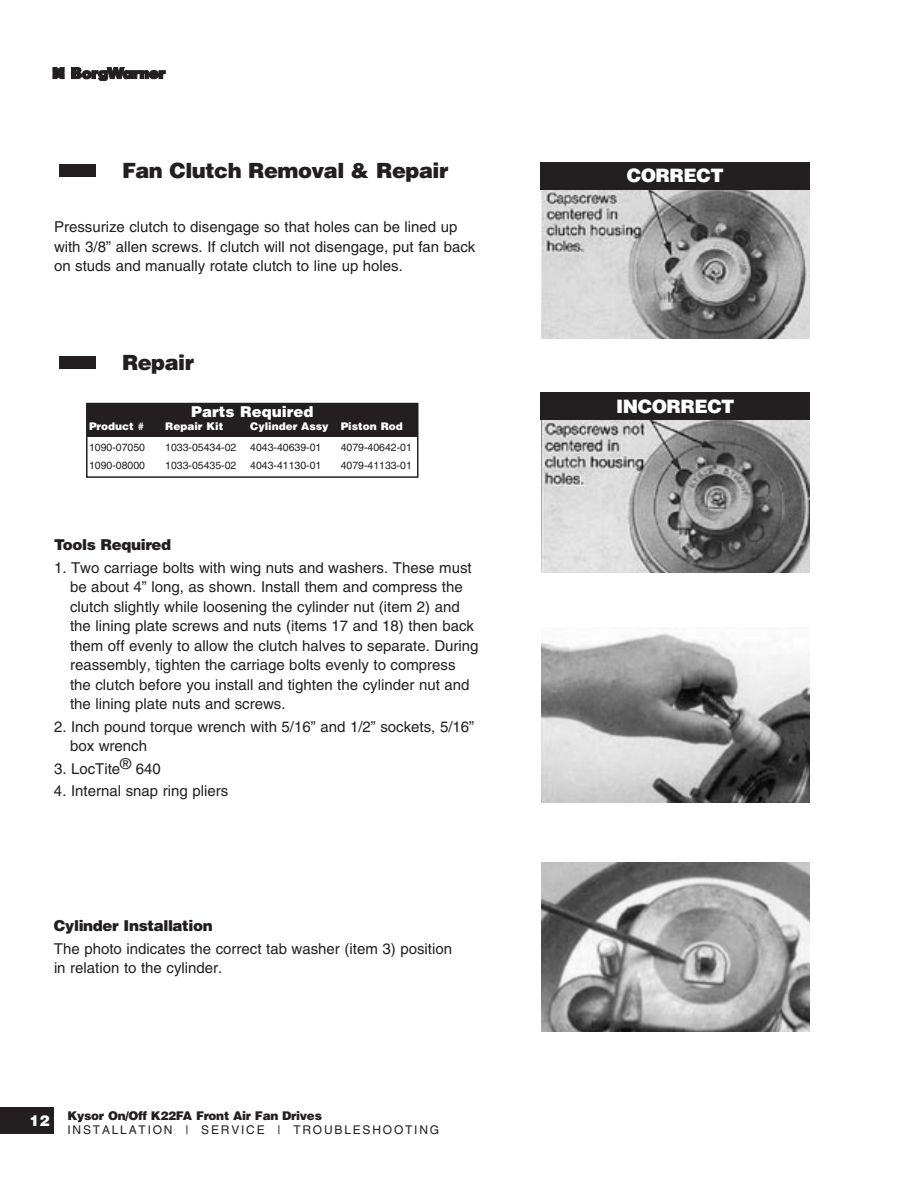
<style>
.page{position:relative;width:918px;height:1188px;background:#fff}
.page>*{position:absolute;margin:0;border:0;box-sizing:border-box;transform-origin:0 0}
.t1{font:900 21px "Helvetica LT Std";letter-spacing:-.025em;color:#231f20}
.t2{font:900 18.45px "Helvetica LT Std";letter-spacing:-.025em;color:#fff}
.t3{font:15px/19.5px "Helvetica LT Std";color:#231f20}
.t4{font:900 15px "Helvetica LT Std";letter-spacing:-.025em;color:#231f20}
.t5{font:900 15px "Helvetica LT Std";color:#fff}
.t6{font:12px "Helvetica LT Std";letter-spacing:.15em;color:#231f20}
.t7{font:900 12px "Helvetica LT Std";letter-spacing:-.025em;color:#231f20}
.t8{font:10.5px "Helvetica LT Std";color:#231f20}
.t9{font:900 10.5px "Helvetica LT Std";color:#fff}
</style>
<div class="page">
<svg style="left:71px;top:67px;width:94px;height:14px"></svg>
<svg style="left:53px;top:67px;width:11px;height:12px"></svg>
<div style="left:0;top:1107px;width:54px;height:27px;background:#231f20"></div>
<img style="left:541px;top:629px;width:269px;height:173px">
<img style="left:541px;top:863px;width:269px;height:169px">
<img style="left:541px;top:189px;width:269px;height:149px">
<div style="left:541px;top:162px;width:269px;height:27px;background:#231f20"></div>
<img style="left:541px;top:420px;width:269px;height:153px">
<div style="left:541px;top:392px;width:269px;height:28px;background:#231f20"></div>
<div style="left:87px;top:404px;width:330px;height:33px;background:#231f20"></div>
<div style="left:86px;top:403px;width:332px;height:75px;border:1px solid #231f20"></div>
<h1 class="t1" style="left:54px;top:157px;width:396px">■ Fan Clutch Removal &amp; Repair</h1>
<p class="t3" style="left:54px;top:217px;width:423px">Pressurize clutch to disengage so that holes can be lined up with 3/8” allen screws. If clutch will not disengage, put fan back on studs and manually rotate clutch to line up holes.</p>
<h1 class="t1" style="left:54px;top:349px;width:142px">■ Repair</h1>
<p class="t5" style="left:191px;top:401px;width:124px">Parts Required</p>
<p class="t9" style="left:89px;top:419px;width:57px">Product #</p>
<p class="t9" style="left:165px;top:419px;width:60px">Repair Kit</p>
<p class="t9" style="left:250px;top:419px;width:154px">Cylinder Assy Piston Rod</p>
<p class="t8" style="left:89px;top:441px;width:58px">1090-07050</p>
<p class="t8" style="left:165px;top:441px;width:73px">1033-05434-02</p>
<p class="t8" style="left:250px;top:441px;width:73px">4043-40639-01</p>
<p class="t8" style="left:341px;top:441px;width:73px">4079-40642-01</p>
<p class="t8" style="left:89px;top:459px;width:58px">1090-08000</p>
<p class="t8" style="left:165px;top:459px;width:73px">1033-05435-02</p>
<p class="t8" style="left:250px;top:459px;width:73px">4043-41130-01</p>
<p class="t8" style="left:341px;top:459px;width:73px">4079-41133-01</p>
<p class="t4" style="left:54px;top:535px;width:119px">Tools Required</p>
<p class="t3" style="left:70px;top:558px;width:410px;text-indent:-16px">1. Two carriage bolts with wing nuts and washers. These must be about 4” long, as shown. Install them and compress the clutch slightly while loosening the cylinder nut (item 2) and the lining plate screws and nuts (items 17 and 18) then back them off evenly to allow the clutch halves to separate. During reassembly, tighten the carriage bolts evenly to compress the clutch before you install and tighten the cylinder nut and the lining plate nuts and screws.</p>
<p class="t3" style="left:70px;top:717px;width:406px;text-indent:-16px">2. Inch pound torque wrench with 5/16” and 1/2” sockets, 5/16” box wrench</p>
<p class="t3" style="left:54px;top:759px;width:108px">3. LocTite® 640</p>
<p class="t3" style="left:54px;top:781px;width:176px">4. Internal snap ring pliers</p>
<p class="t4" style="left:54px;top:916px;width:160px">Cylinder Installation</p>
<p class="t3" style="left:54px;top:939px;width:400px">The photo indicates the correct tab washer (item 3) position in relation to the cylinder.</p>
<p class="t5" style="left:29px;top:1111px;width:22px">12</p>
<p class="t7" style="left:68px;top:1107px;width:256px">Kysor On/Off K22FA Front Air Fan Drives</p>
<p class="t6" style="left:68px;top:1123px;width:373px">INSTALLATION | SERVICE | TROUBLESHOOTING</p>
<p class="t2" style="left:627px;top:164px;width:98px">CORRECT</p>
<p class="t2" style="left:616px;top:394px;width:120px">INCORRECT</p>
</div>
